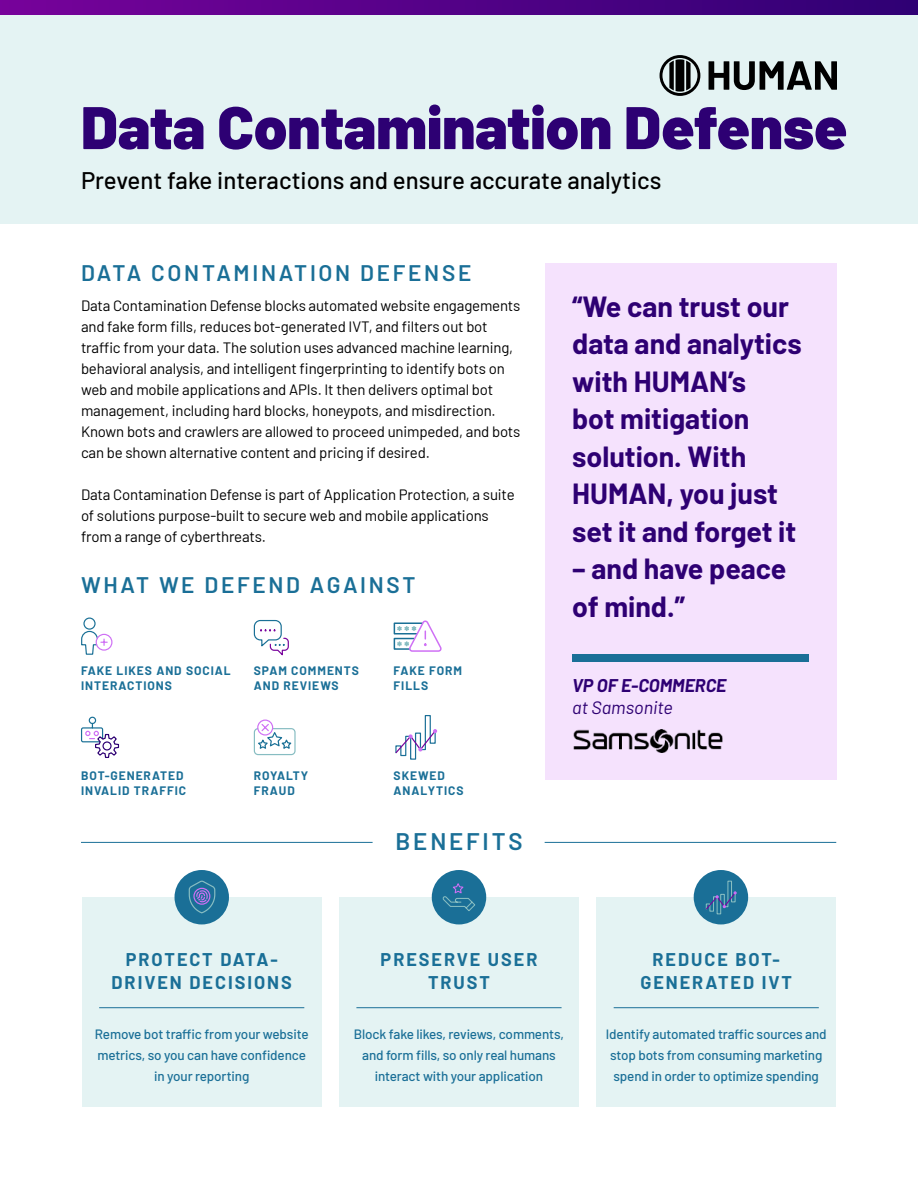
<style>
.page{position:relative;width:918px;height:1188px;background:#fff}
.page>*{position:absolute;margin:0;border:0;box-sizing:border-box;transform-origin:0 0}
.t1{font:900 60px "Barlow";color:#2d0073}
.t2{font:700 28.5px/37.5px "Barlow";color:#2e0073}
.t3{font:500 24px "Barlow";color:#000}
.t4{font:600 24px "Barlow";letter-spacing:.12em;color:#1a6f97}
.t5{font:600 22.5px "Barlow";letter-spacing:.12em;color:#1a6f97}
.t6{font:700 18px/22.5px "Barlow";letter-spacing:.11em;color:#1a6f97;text-align:center}
.t7{font:italic 700 18px "Barlow";color:#2e0073}
.t8{font:italic 18px "Barlow";color:#2e0073}
.t9{font:15px/21px "Barlow";letter-spacing:-.01em;color:#000}
.t10{font:500 13.5px/21px "Barlow";letter-spacing:-.01em;color:#1a6f97;text-align:center}
.t11{font:700 12px/15px "Barlow";letter-spacing:.08em;color:#1a6f97}
</style>
<div class="page">
<div style="left:0;top:0;width:918px;height:223px;background:#e4f3f3"></div>
<svg style="left:660px;top:55px;width:40px;height:41px"></svg>
<svg style="left:709px;top:61px;width:128px;height:29px"></svg>
<div style="left:545px;top:263px;width:292px;height:517px;background:#f5e2fd"></div>
<svg style="left:0;top:0;width:918px;height:15px;background:#520187"></svg>
<div style="left:573px;top:654px;width:236px;height:8px;background:#1a6f97"></div>
<div style="left:82px;top:897px;width:240px;height:210px;background:#e4f3f3"></div>
<div style="left:339px;top:897px;width:240px;height:210px;background:#e4f3f3"></div>
<div style="left:596px;top:897px;width:240px;height:210px;background:#e4f3f3"></div>
<hr style="left:99px;top:1007px;width:205px;height:1px;background:#1a6f97">
<hr style="left:356px;top:1007px;width:206px;height:1px;background:#1a6f97">
<hr style="left:614px;top:1007px;width:205px;height:1px;background:#1a6f97">
<div style="left:694px;top:870px;width:54px;height:54px;background:#1a6f97;border-radius:50%"></div>
<div style="left:432px;top:870px;width:54px;height:54px;background:#1a6f97;border-radius:50%"></div>
<div style="left:175px;top:870px;width:54px;height:54px;background:#1a6f97;border-radius:50%"></div>
<hr style="left:81px;top:842px;width:292px;height:1px;background:#1a6f97">
<hr style="left:545px;top:842px;width:291px;height:1px;background:#1a6f97">
<svg style="left:81px;top:617px;width:32px;height:38px"></svg>
<svg style="left:442px;top:883px;width:33px;height:28px"></svg>
<svg style="left:188px;top:880px;width:28px;height:34px"></svg>
<svg style="left:705px;top:880px;width:32px;height:35px"></svg>
<svg style="left:395px;top:715px;width:42px;height:45px"></svg>
<div style="left:254px;top:728px;width:42px;height:27px;border:1px solid #87bdc2;border-radius:4px"></div>
<svg style="left:257px;top:719px;width:36px;height:30px"></svg>
<svg style="left:393px;top:621px;width:49px;height:31px"></svg>
<svg style="left:253px;top:619px;width:36px;height:37px"></svg>
<div style="left:89px;top:717px;width:7px;height:7px;border:1px solid #1a7096;border-radius:50%"></div>
<svg style="left:81px;top:722px;width:39px;height:36px"></svg>
<img style="left:574px;top:730px;width:149px;height:23px">
<h1 class="t1" style="left:81px;top:82px;width:768px">Data Contamination Defense</h1>
<h3 class="t3" style="left:81px;top:163px;width:582px">Prevent fake interactions and ensure accurate analytics</h3>
<h3 class="t5" style="left:81px;top:256px;width:392px">DATA CONTAMINATION DEFENSE</h3>
<p class="t9" style="left:81px;top:294px;width:441px">Data Contamination Defense blocks automated website engagements and fake form fills, reduces bot-generated IVT, and filters out bot traffic from your data. The solution uses advanced machine learning, behavioral analysis, and intelligent fingerprinting to identify bots on web and mobile applications and APIs. It then delivers optimal bot management, including hard blocks, honeypots, and misdirection.<br>Known bots and crawlers are allowed to proceed unimpeded, and bots can be shown alternative content and pricing if desired.</p>
<p class="t9" style="left:81px;top:483px;width:435px">Data Contamination Defense is part of Application Protection, a suite of solutions purpose-built to secure web and mobile applications from a range of cyberthreats.</p>
<h3 class="t5" style="left:81px;top:568px;width:336px">WHAT WE DEFEND AGAINST</h3>
<p class="t11" style="left:81px;top:663px;width:151px">FAKE LIKES AND SOCIAL<br>INTERACTIONS</p>
<p class="t11" style="left:254px;top:663px;width:107px">SPAM COMMENTS<br>AND REVIEWS</p>
<p class="t11" style="left:394px;top:663px;width:70px">FAKE FORM<br>FILLS</p>
<p class="t11" style="left:81px;top:767px;width:107px">BOT-GENERATED<br>INVALID TRAFFIC</p>
<p class="t11" style="left:254px;top:767px;width:56px">ROYALTY<br>FRAUD</p>
<p class="t11" style="left:394px;top:767px;width:72px">SKEWED<br>ANALYTICS</p>
<h3 class="t4" style="left:395px;top:824px;width:129px">BENEFITS</h3>
<h2 class="t2" style="left:572px;top:285px;width:231px">“We can trust our data and analytics with HUMAN’s<br>bot mitigation solution. With<br>HUMAN, you just set it and forget it</h2>
<h2 class="t2" style="left:572px;top:548px;width:216px">– and have peace of mind.”</h2>
<p class="t7" style="left:572px;top:672px;width:156px">VP OF E-COMMERCE</p>
<p class="t8" style="left:572px;top:694px;width:102px">at Samsonite</p>
<p class="t6" style="left:112px;top:947px;width:182px">PROTECT DATA-<br>DRIVEN DECISIONS</p>
<p class="t6" style="left:381px;top:947px;width:158px">PRESERVE USER<br>TRUST</p>
<p class="t6" style="left:640px;top:947px;width:153px">REDUCE BOT-<br>GENERATED IVT</p>
<p class="t10" style="left:95px;top:1022px;width:215px">Remove bot traffic from your website metrics, so you can have confidence in your reporting</p>
<p class="t10" style="left:354px;top:1022px;width:212px">Block fake likes, reviews, comments, and form fills, so only real humans interact with your application</p>
<p class="t10" style="left:606px;top:1022px;width:222px">Identify automated traffic sources and stop bots from consuming marketing spend in order to optimize spending</p>
</div>
